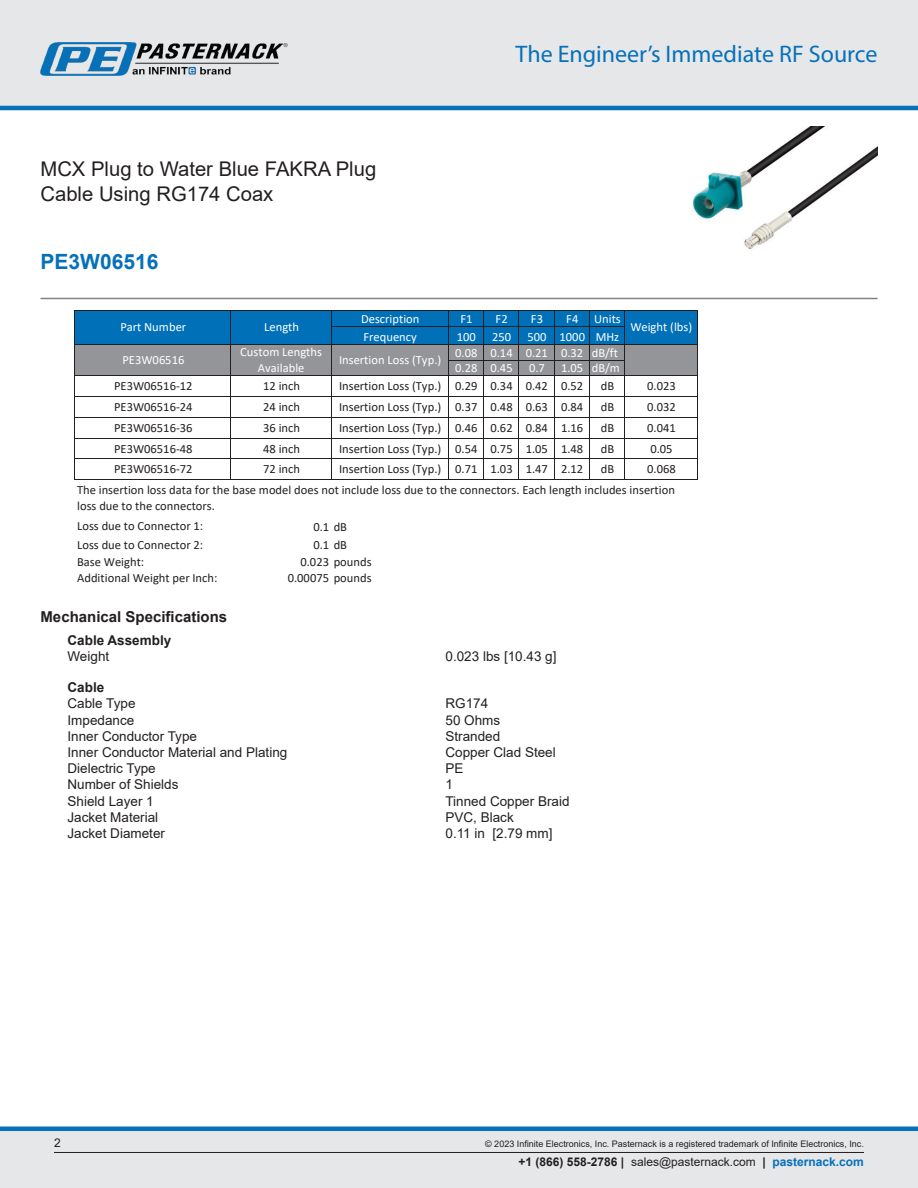
<style>
.page{position:relative;width:918px;height:1188px;background:#fff}
.page>*{position:absolute;margin:0;border:0;box-sizing:border-box;transform-origin:0 0}
.t1{font:24px "Myriad Pro";color:#0671b9}
.Branded_Part_No{font:700 21px "Arial";color:#0671b9}
.Web_Description_Para{font:20.25px/24.3px "Arial";color:#231f20}
.Head1{font:700 15px "Arial";color:#231f20}
.Specs_Para{font:13.5px "Arial";color:#231f20}
.Head2_after_Head1{font:700 13.5px "Arial";color:#231f20}
.Head3{font:700 13.5px "Arial";color:#231f20}
.t2{font:12.6px/15.9px "Calibri";color:#231f20}
.t3{font:12.6px/15.6px "Calibri";color:#fff;text-align:justify}
.t4{font:12px "Arial";color:#231f20}
.Copyright_disclaimer{font:9px "Arial";color:#231f20}
.s1{font-weight:700}
.s2{font-weight:700;color:#0671b9}
</style>
<div class="page">
<div style="left:0;top:0;width:918px;height:108px;background:#e6e7e9"></div>
<hr style="left:0;top:106px;width:918px;height:4px;background:#0671b9">
<img style="left:40px;top:42px;width:248px;height:34px">
<div style="left:0;top:1131px;width:918px;height:57px;background:#e6e7e9"></div>
<div style="left:0;top:1126px;width:918px;height:5px;background:#0671b9"></div>
<hr style="left:54px;top:1152px;width:810px;height:1px;background:#231f20">
<hr style="left:40px;top:298px;width:838px;height:1px;background:#808285">
<img style="left:691px;top:127px;width:187px;height:123px">
<div style="left:75px;top:311px;width:622px;height:34px;background:#0070b9"></div>
<div style="left:75px;top:345px;width:622px;height:31px;background:#939598"></div>
<hr style="left:74px;top:310px;width:409px;height:1px;background:#231f20">
<hr style="left:484px;top:310px;width:34px;height:1px;background:#231f20">
<hr style="left:518px;top:310px;width:36px;height:1px;background:#231f20">
<hr style="left:554px;top:310px;width:35px;height:1px;background:#231f20">
<hr style="left:589px;top:310px;width:35px;height:1px;background:#231f20">
<hr style="left:74px;top:311px;width:1px;height:34px;background:#231f20">
<hr style="left:231px;top:311px;width:1px;height:34px;background:#231f20">
<svg style="left:331px;top:311px;width:1px;height:33px"></svg>
<hr style="left:75px;top:376px;width:373px;height:1px;background:#231f20">
<svg style="left:448px;top:311px;width:1px;height:65px"></svg>
<svg style="left:483px;top:310px;width:1px;height:66px"></svg>
<svg style="left:518px;top:311px;width:1px;height:65px"></svg>
<svg style="left:554px;top:311px;width:1px;height:65px"></svg>
<svg style="left:589px;top:311px;width:1px;height:65px"></svg>
<hr style="left:75px;top:396px;width:549px;height:1px;background:#231f20">
<hr style="left:75px;top:417px;width:549px;height:1px;background:#231f20">
<hr style="left:75px;top:438px;width:549px;height:1px;background:#231f20">
<hr style="left:75px;top:459px;width:549px;height:1px;background:#231f20">
<hr style="left:74px;top:345px;width:1px;height:135px;background:#231f20">
<hr style="left:231px;top:345px;width:1px;height:135px;background:#231f20">
<hr style="left:331px;top:345px;width:1px;height:135px;background:#231f20">
<hr style="left:448px;top:376px;width:1px;height:104px;background:#231f20">
<hr style="left:483px;top:376px;width:1px;height:104px;background:#231f20">
<hr style="left:518px;top:376px;width:1px;height:104px;background:#231f20">
<hr style="left:554px;top:376px;width:1px;height:104px;background:#231f20">
<hr style="left:589px;top:376px;width:1px;height:104px;background:#231f20">
<hr style="left:624px;top:310px;width:1px;height:169px;background:#231f20">
<hr style="left:697px;top:311px;width:1px;height:168px;background:#231f20">
<hr style="left:625px;top:310px;width:72px;height:1px;background:#231f20">
<hr style="left:331px;top:326px;width:293px;height:1px;background:#231f20">
<hr style="left:75px;top:344px;width:622px;height:1px;background:#231f20">
<hr style="left:448px;top:360px;width:177px;height:1px;background:#231f20">
<hr style="left:448px;top:376px;width:249px;height:1px;background:#231f20">
<hr style="left:625px;top:396px;width:72px;height:1px;background:#231f20">
<hr style="left:625px;top:417px;width:72px;height:1px;background:#231f20">
<hr style="left:625px;top:438px;width:72px;height:1px;background:#231f20">
<hr style="left:625px;top:459px;width:72px;height:1px;background:#231f20">
<hr style="left:75px;top:479px;width:622px;height:1px;background:#231f20">
<h1 class="Web_Description_Para" style="left:40px;top:157px;width:337px">MCX Plug to Water Blue FAKRA Plug<br>Cable Using RG174 Coax</h1>
<p class="Branded_Part_No" style="left:40px;top:247px;width:119px">PE3W06516</p>
<h1 class="t1" style="left:516px;top:39px;width:363px">The Engineer’s Immediate RF Source</h1>
<p class="t3" style="left:361px;top:311px;width:60px">Description</p>
<p class="t3" style="left:460px;top:311px;width:14px">F1</p>
<p class="t3" style="left:496px;top:311px;width:14px">F2</p>
<p class="t3" style="left:531px;top:311px;width:14px">F3</p>
<p class="t3" style="left:566px;top:311px;width:14px">F4</p>
<p class="t3" style="left:594px;top:311px;width:28px">Units</p>
<p class="t3" style="left:364px;top:329px;width:55px">Frequency</p>
<p class="t3" style="left:457px;top:329px;width:21px">100</p>
<p class="t3" style="left:492px;top:329px;width:21px">250</p>
<p class="t3" style="left:120px;top:319px;width:67px">Part Number</p>
<p class="t3" style="left:264px;top:319px;width:36px">Length</p>
<p class="t3" style="left:630px;top:319px;width:63px">Weight (lbs)</p>
<p class="t3" style="left:455px;top:329px;width:166px;text-indent:72px">500 1000 MHz 0.08 0.14 0.21 0.32 dB/ft 0.28 0.45</p>
<p class="t3" style="left:122px;top:351px;width:63px">PE3W06516</p>
<p class="t3" style="left:240px;top:344px;width:83px;text-align:center">Custom Lengths<br>Available</p>
<p class="t3" style="left:339px;top:351px;width:104px">Insertion Loss (Typ.)</p>
<p class="t3" style="left:529px;top:360px;width:17px">0.7</p>
<p class="t3" style="left:561px;top:360px;width:60px">1.05 dB/m</p>
<p class="t2" style="left:114px;top:378px;width:80px">PE3W06516-12</p>
<p class="t2" style="left:263px;top:378px;width:38px">12 inch</p>
<p class="t2" style="left:339px;top:378px;width:246px">Insertion Loss (Typ.) 0.29 0.34 0.42 0.52</p>
<p class="t2" style="left:601px;top:378px;width:15px">dB</p>
<p class="t2" style="left:647px;top:378px;width:30px">0.023</p>
<p class="t2" style="left:114px;top:399px;width:80px">PE3W06516-24</p>
<p class="t2" style="left:263px;top:399px;width:38px">24 inch</p>
<p class="t2" style="left:339px;top:399px;width:246px">Insertion Loss (Typ.) 0.37 0.48 0.63 0.84</p>
<p class="t2" style="left:601px;top:399px;width:15px">dB</p>
<p class="t2" style="left:647px;top:399px;width:30px">0.032</p>
<p class="t2" style="left:114px;top:419px;width:80px">PE3W06516-36</p>
<p class="t2" style="left:263px;top:419px;width:38px">36 inch</p>
<p class="t2" style="left:339px;top:419px;width:246px">Insertion Loss (Typ.) 0.46 0.62 0.84 1.16</p>
<p class="t2" style="left:601px;top:419px;width:15px">dB</p>
<p class="t2" style="left:647px;top:419px;width:30px">0.041</p>
<p class="t2" style="left:114px;top:440px;width:80px">PE3W06516-48</p>
<p class="t2" style="left:263px;top:440px;width:38px">48 inch</p>
<p class="t2" style="left:339px;top:440px;width:246px">Insertion Loss (Typ.) 0.54 0.75 1.05 1.48</p>
<p class="t2" style="left:601px;top:440px;width:15px">dB</p>
<p class="t2" style="left:650px;top:440px;width:24px">0.05</p>
<p class="t2" style="left:114px;top:461px;width:80px">PE3W06516-72</p>
<p class="t2" style="left:263px;top:461px;width:38px">72 inch</p>
<p class="t2" style="left:339px;top:461px;width:246px">Insertion Loss (Typ.) 0.71 1.03 1.47 2.12</p>
<p class="t2" style="left:601px;top:461px;width:15px">dB</p>
<p class="t2" style="left:647px;top:461px;width:30px">0.068</p>
<p class="t2" style="left:77px;top:482px;width:599px">The insertion loss data for the base model does not include loss due to the connectors. Each length includes insertion loss due to the connectors.</p>
<p class="t2" style="left:77px;top:518px;width:128px">Loss due to Connector 1:</p>
<p class="t2" style="left:314px;top:518px;width:35px">0.1 dB</p>
<p class="t2" style="left:77px;top:536px;width:128px">Loss due to Connector 2:</p>
<p class="t2" style="left:314px;top:537px;width:35px">0.1 dB</p>
<p class="t2" style="left:77px;top:554px;width:69px">Base Weight:</p>
<p class="t2" style="left:301px;top:554px;width:73px">0.023 pounds</p>
<p class="t2" style="left:77px;top:569px;width:142px">Additional Weight per Inch:</p>
<p class="t2" style="left:288px;top:569px;width:85px">0.00075 pounds</p>
<p class="Head1" style="left:40px;top:606px;width:188px">Mechanical Specifications</p>
<p class="Head2_after_Head1" style="left:68px;top:631px;width:105px">Cable Assembly</p>
<p class="Specs_Para" style="left:68px;top:647px;width:43px">Weight</p>
<p class="Specs_Para" style="left:446px;top:647px;width:113px">0.023 lbs [10.43 g]</p>
<p class="Head3" style="left:68px;top:678px;width:38px">Cable</p>
<p class="Specs_Para" style="left:68px;top:694px;width:70px">Cable Type</p>
<p class="Specs_Para" style="left:446px;top:694px;width:44px">RG174</p>
<p class="Specs_Para" style="left:68px;top:711px;width:68px">Impedance</p>
<p class="Specs_Para" style="left:446px;top:711px;width:56px">50 Ohms</p>
<p class="Specs_Para" style="left:68px;top:727px;width:131px">Inner Conductor Type</p>
<p class="Specs_Para" style="left:446px;top:727px;width:56px">Stranded</p>
<p class="Specs_Para" style="left:68px;top:743px;width:221px">Inner Conductor Material and Plating</p>
<p class="Specs_Para" style="left:446px;top:743px;width:112px">Copper Clad Steel</p>
<p class="Specs_Para" style="left:68px;top:759px;width:90px">Dielectric Type</p>
<p class="Specs_Para" style="left:446px;top:759px;width:20px">PE</p>
<p class="Specs_Para" style="left:68px;top:775px;width:113px">Number of Shields</p>
<p class="Specs_Para" style="left:446px;top:775px;width:9px">1</p>
<p class="Specs_Para" style="left:68px;top:792px;width:88px">Shield Layer 1</p>
<p class="Specs_Para" style="left:446px;top:792px;width:126px">Tinned Copper Braid</p>
<p class="Specs_Para" style="left:68px;top:808px;width:92px">Jacket Material</p>
<p class="Specs_Para" style="left:446px;top:808px;width:70px">PVC, Black</p>
<p class="Specs_Para" style="left:68px;top:824px;width:99px">Jacket Diameter</p>
<p class="Specs_Para" style="left:446px;top:824px;width:109px">0.11 in [2.79 mm]</p>
<p class="t4" style="left:54px;top:1135px;width:8px">2</p>
<p class="Copyright_disclaimer" style="left:485px;top:1138px;width:380px">© 2023 Infinite Electronics, Inc. Pasternack is a registered trademark of Infinite Electronics, Inc.</p>
<p class="t4" style="left:519px;top:1153px;width:347px"><span class="s1">+1 (866) 558-2786 |</span> sales@pasternack.com <span class="s1">|</span> <span class="s2">pasternack.com</span></p>
</div>
